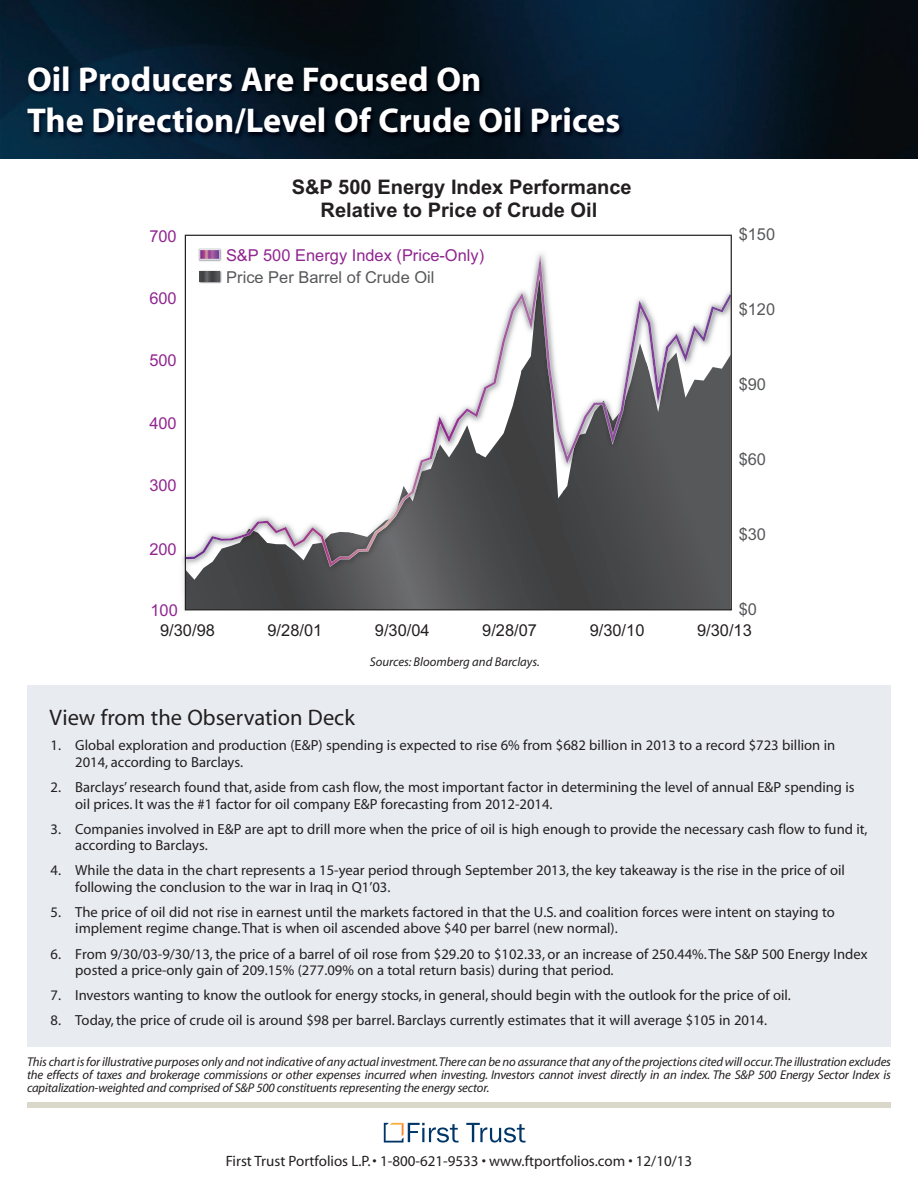
<style>
.page{position:relative;width:918px;height:1188px;background:#fff}
.page>*{position:absolute;margin:0;border:0;box-sizing:border-box;transform-origin:0 0}
.t1{font:700 34.5px/41.4px "Myriad";color:#fff}
.t2{font:22.5px "Myriad";color:#231f20}
.t3{font:700 20.1px/23.1px "Arial";color:#231f20;text-align:center}
.t4{font:16.5px "Arial";color:#90268f}
.t5{font:16.5px "Arial";color:#57585a}
.t6{font:16.5px "Arial";color:#231f20}
.t7{font:15px "Myriad";color:#231f20}
.t8{font:14.7px/16.5px "Myriad";color:#231f20}
.t9{font:italic 12.75px/12.8px "Myriad";letter-spacing:-.015em;color:#231f20;text-align:justify}
</style>
<div class="page">
<div style="left:27px;top:685px;width:864px;height:362px;background:#e8ecf1"></div>
<img style="left:0;top:0;width:918px;height:159px">
<svg style="left:466px;top:1123px;width:60px;height:20px"></svg>
<svg style="left:384px;top:1123px;width:75px;height:20px"></svg>
<div style="left:27px;top:1102px;width:864px;height:6px;background:#dad8ca"></div>
<img style="left:21px;top:52px;width:673px;height:99px">
<img style="left:182px;top:494px;width:212px;height:117px">
<svg style="left:185px;top:235px;width:547px;height:375px"></svg>
<h1 class="t1" style="left:27px;top:61px;width:595px">Oil Producers Are Focused On<br>The Direction/Level Of Crude Oil Prices</h1>
<p class="t4" style="left:149px;top:225px;width:29px">700</p>
<p class="t4" style="left:149px;top:287px;width:29px">600</p>
<p class="t4" style="left:149px;top:350px;width:29px">500</p>
<p class="t4" style="left:149px;top:412px;width:29px">400</p>
<p class="t4" style="left:149px;top:475px;width:29px">300</p>
<p class="t4" style="left:149px;top:538px;width:29px">200</p>
<p class="t4" style="left:151px;top:599px;width:29px">100</p>
<h3 class="t3" style="left:292px;top:176px;width:342px">S&amp;P 500 Energy Index Performance<br>Relative to Price of Crude Oil</h3>
<p class="t4" style="left:226px;top:244px;width:260px">S&amp;P 500 Energy Index (Price-Only)</p>
<p class="t5" style="left:226px;top:266px;width:210px">Price Per Barrel of Crude Oil</p>
<p class="t5" style="left:739px;top:224px;width:38px">$150</p>
<p class="t5" style="left:739px;top:299px;width:38px">$120</p>
<p class="t5" style="left:739px;top:374px;width:29px">$90</p>
<p class="t5" style="left:739px;top:448px;width:29px">$60</p>
<p class="t5" style="left:739px;top:523px;width:29px">$30</p>
<p class="t5" style="left:739px;top:598px;width:20px">$0</p>
<p class="t6" style="left:160px;top:620px;width:56px">9/30/98</p>
<p class="t6" style="left:268px;top:620px;width:56px">9/28/01</p>
<p class="t6" style="left:375px;top:620px;width:56px">9/30/04</p>
<p class="t6" style="left:482px;top:620px;width:56px">9/28/07</p>
<p class="t6" style="left:590px;top:620px;width:56px">9/30/10</p>
<p class="t6" style="left:697px;top:620px;width:56px">9/30/13</p>
<p class="t9" style="left:370px;top:656px;width:172px">Sources: Bloomberg and Barclays.</p>
<h2 class="t2" style="left:50px;top:709px;width:307px">View from the Observation Deck</h2>
<p class="t8" style="left:75px;top:739px;width:761px;text-indent:-25px">1. Global exploration and production (E&amp;P) spending is expected to rise 6% from $682 billion in 2013 to a record $723 billion in<br>2014, according to Barclays.</p>
<p class="t8" style="left:75px;top:780px;width:781px;text-indent:-25px">2. Barclays’research found that, aside from cash flow, the most important factor in determining the level of annual E&amp;P spending is oil prices. It was the #1 factor for oil company E&amp;P forecasting from 2012-2014.</p>
<p class="t8" style="left:75px;top:822px;width:794px;text-indent:-25px">3. Companies involved in E&amp;P are apt to drill more when the price of oil is high enough to provide the necessary cash flow to fund it, according to Barclays.</p>
<p class="t8" style="left:75px;top:863px;width:771px;text-indent:-25px">4. While the data in the chart represents a 15-year period through September 2013, the key takeaway is the rise in the price of oil following the conclusion to the war in Iraq in Q1’03.</p>
<p class="t8" style="left:75px;top:905px;width:761px;text-indent:-25px">5. The price of oil did not rise in earnest until the markets factored in that the U.S. and coalition forces were intent on staying to implement regime change.That is when oil ascended above $40 per barrel (new normal).</p>
<p class="t8" style="left:75px;top:947px;width:794px;text-indent:-25px">6. From 9/30/03-9/30/13, the price of a barrel of oil rose from $29.20 to $102.33, or an increase of 250.44%.The S&amp;P 500 Energy Index posted a price-only gain of 209.15% (277.09% on a total return basis) during that period.</p>
<p class="t8" style="left:51px;top:988px;width:742px">7. Investors wanting to know the outlook for energy stocks, in general, should begin with the outlook for the price of oil.</p>
<p class="t8" style="left:51px;top:1013px;width:718px">8. Today, the price of crude oil is around $98 per barrel. Barclays currently estimates that it will average $105 in 2014.</p>
<p class="t9" style="left:27px;top:1057px;width:866px">This chart is for illustrative purposes only and not indicative of any actual investment.There can be no assurance that any of the projections cited will occur.The illustration excludes the effects of taxes and brokerage commissions or other expenses incurred when investing. Investors cannot invest directly in an index. The S&amp;P 500 Energy Sector Index is capitalization-weighted and comprised of S&amp;P 500 constituents representing the energy sector.</p>
<p class="t7" style="left:226px;top:1155px;width:468px">First Trust Portfolios L.P.• 1-800-621-9533 • www.ftportfolios.com • 12/10/13</p>
</div>
